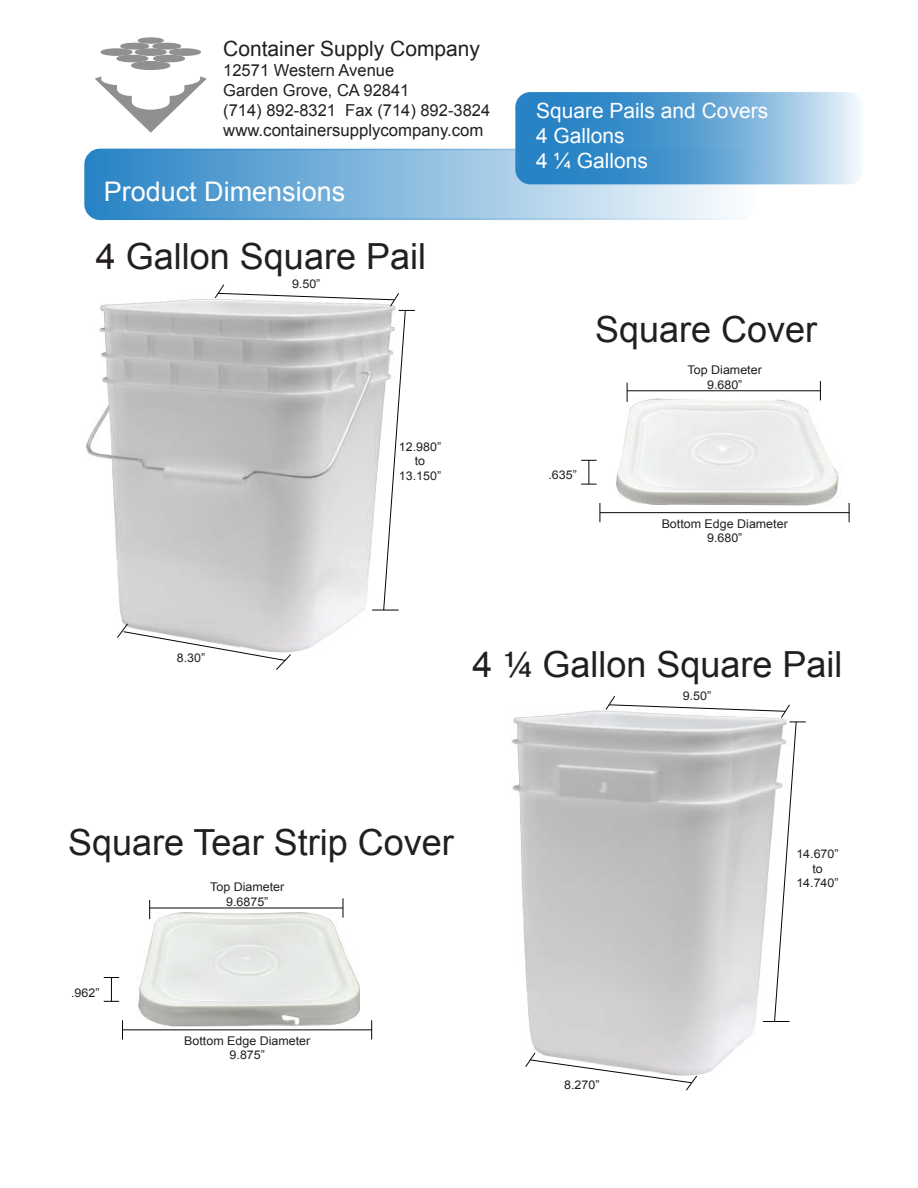
<style>
.page{position:relative;width:918px;height:1188px;background:#fff}
.page>*{position:absolute;margin:0;border:0;box-sizing:border-box;transform-origin:0 0}
.t1{font:36px "Arial";color:#231f20}
.t2{font:27px "Arial";color:#fff}
.t3{font:21px/25.2px "Arial";color:#fff}
.t4{font:21px "Arial";color:#231f20}
.t5{font:16.8px "Arial";color:#231f20}
.t6{font:16.5px/19.8px "Arial";color:#231f20}
.t7{font:12px/14.4px "Arial";color:#231f20;text-align:center;scale:1.04 1}
.s1{font-family:"Helvetica"}
</style>
<div class="page">
<svg style="left:86px;top:149px;width:667px;height:68px;background:#82b7dd"></svg>
<div style="left:84px;top:149px;width:672px;height:71px;border:2px solid #fff;border-radius:15px"></div>
<svg style="left:515px;top:92px;width:344px;height:92px;background:#67a7d5"></svg>
<div style="left:132px;top:62px;width:38px;height:7px;background:#8e9091;border-radius:50%"></div>
<div style="left:131px;top:61px;width:39px;height:9px;border:1px solid #8e9091;border-radius:50%"></div>
<div style="left:117px;top:55px;width:31px;height:7px;background:#8e9091;border-radius:50%"></div>
<div style="left:116px;top:55px;width:32px;height:7px;border:1px solid #8e9091;border-radius:50%"></div>
<div style="left:101px;top:49px;width:31px;height:6px;background:#8e9091;border-radius:50%"></div>
<div style="left:101px;top:48px;width:32px;height:8px;border:1px solid #8e9091;border-radius:50%"></div>
<div style="left:121px;top:43px;width:28px;height:6px;background:#8e9091;border-radius:50%"></div>
<div style="left:120px;top:43px;width:29px;height:7px;border:1px solid #8e9091;border-radius:50%"></div>
<div style="left:135px;top:49px;width:31px;height:6px;background:#8e9091;border-radius:50%"></div>
<div style="left:135px;top:48px;width:32px;height:8px;border:1px solid #8e9091;border-radius:50%"></div>
<div style="left:154px;top:55px;width:30px;height:7px;background:#8e9091;border-radius:50%"></div>
<div style="left:153px;top:55px;width:32px;height:7px;border:1px solid #8e9091;border-radius:50%"></div>
<div style="left:170px;top:49px;width:30px;height:6px;background:#8e9091;border-radius:50%"></div>
<div style="left:169px;top:48px;width:32px;height:8px;border:1px solid #8e9091;border-radius:50%"></div>
<div style="left:153px;top:43px;width:28px;height:6px;background:#8e9091;border-radius:50%"></div>
<div style="left:152px;top:43px;width:29px;height:7px;border:1px solid #8e9091;border-radius:50%"></div>
<div style="left:138px;top:38px;width:25px;height:5px;background:#8e9091;border-radius:50%"></div>
<div style="left:138px;top:37px;width:26px;height:7px;border:1px solid #8e9091;border-radius:50%"></div>
<svg style="left:95px;top:76px;width:112px;height:57px"></svg>
<img style="left:86px;top:297px;width:276px;height:355px">
<img style="left:512px;top:708px;width:243px;height:367px">
<svg style="left:117px;top:623px;width:174px;height:47px"></svg>
<svg style="left:215px;top:284px;width:200px;height:327px"></svg>
<svg style="left:525px;top:1052px;width:172px;height:39px"></svg>
<svg style="left:606px;top:696px;width:200px;height:326px"></svg>
<img style="left:583px;top:381px;width:267px;height:142px">
<img style="left:107px;top:898px;width:266px;height:142px">
<hr style="left:600px;top:512px;width:250px;height:1px;background:#050504">
<svg style="left:600px;top:503px;width:1px;height:19px"></svg>
<svg style="left:849px;top:503px;width:1px;height:19px"></svg>
<svg style="left:581px;top:460px;width:16px;height:25px"></svg>
<hr style="left:627px;top:391px;width:193px;height:1px;background:#050504">
<svg style="left:820px;top:381px;width:1px;height:19px"></svg>
<svg style="left:627px;top:383px;width:1px;height:19px"></svg>
<h3 class="t4" style="left:223px;top:35px;width:258px">Container Supply Company</h3>
<h3 class="t6" style="left:223px;top:60px;width:268px">12571 Western Avenue<br>Garden Grove, CA 92841<br>(714) 892-8321 Fax (714) 892-3824</h3>
<h3 class="t5" style="left:223px;top:119px;width:262px">www.containersupplycompany.com</h3>
<h2 class="t2" style="left:104px;top:174px;width:243px">Product Dimensions</h2>
<h1 class="t1" style="left:96px;top:232px;width:332px">4 Gallon Square Pail</h1>
<p class="t7" style="left:292px;top:277px;width:29px">9.50”</p>
<p class="t7" style="left:399px;top:440px;width:42px">12.980” to<br>13.150”</p>
<h3 class="t3" style="left:536px;top:98px;width:234px">Square Pails and Covers<br>4 Gallons<br>4 ¼ Gallons</h3>
<h1 class="t1" style="left:595px;top:306px;width:224px">Square Cover</h1>
<p class="t7" style="left:549px;top:468px;width:29px">.635”</p>
<p class="t7" style="left:688px;top:363px;width:73px">Top Diameter<br>9.680”</p>
<p class="t7" style="left:662px;top:516px;width:123px">Bottom Edge Diameter<br>9.680”</p>
<p class="t7" style="left:177px;top:651px;width:29px">8.30”</p>
<h1 class="t1" style="left:472px;top:641px;width:372px">4 <span class="s1">¼</span> Gallon Square Pail</h1>
<p class="t7" style="left:683px;top:689px;width:29px">9.50”</p>
<h1 class="t1" style="left:68px;top:819px;width:387px">Square Tear Strip Cover</h1>
<p class="t7" style="left:71px;top:985px;width:29px">.962”</p>
<p class="t7" style="left:210px;top:880px;width:73px">Top Diameter<br>9.6875”</p>
<p class="t7" style="left:184px;top:1033px;width:123px">Bottom Edge Diameter<br>9.875”</p>
<p class="t7" style="left:564px;top:1077px;width:35px">8.270”</p>
<p class="t7" style="left:796px;top:847px;width:42px">14.670” to<br>14.740”</p>
</div>
